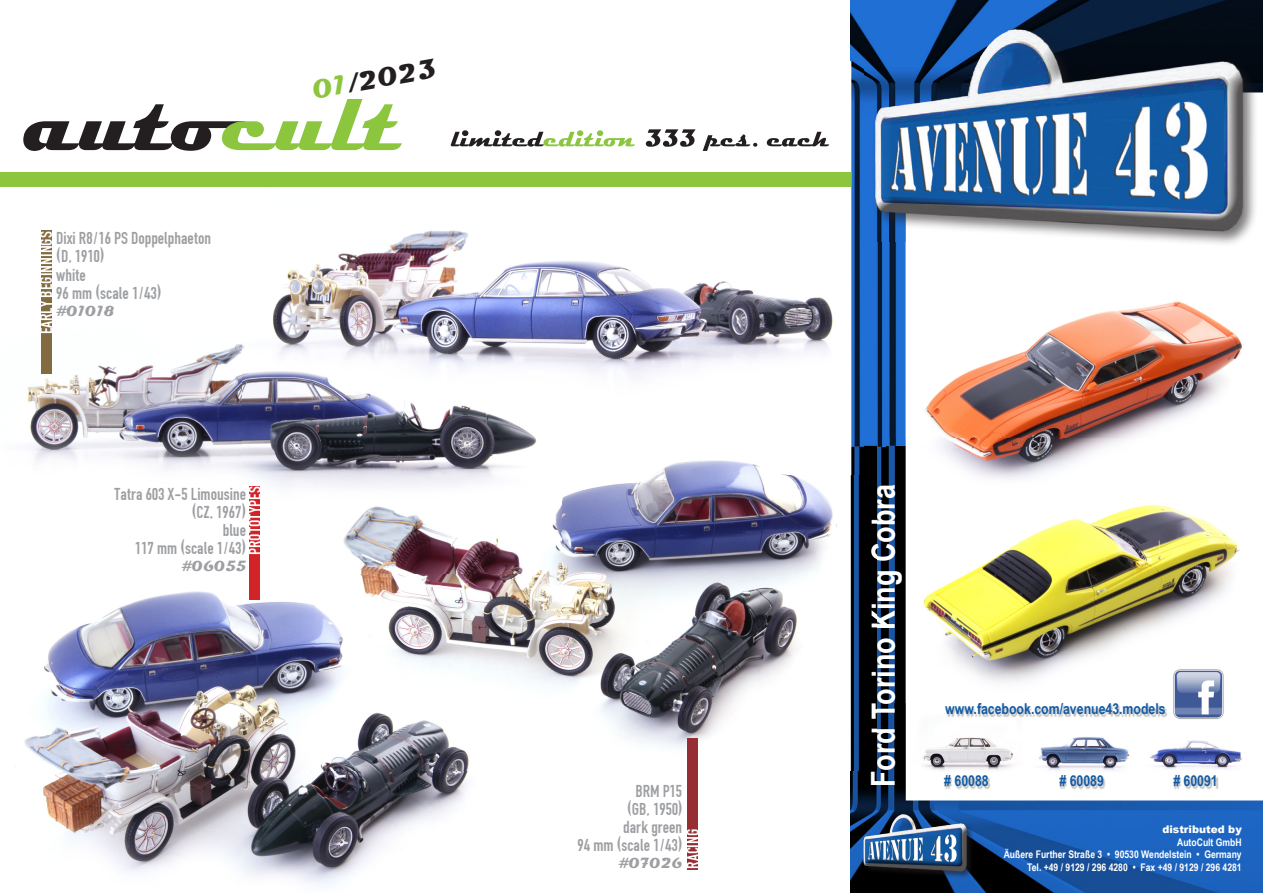
<style>
.page{position:relative;width:1263px;height:893px;background:#fff}
.page>*{position:absolute;margin:0;border:0;box-sizing:border-box;transform-origin:0 0}
.t1{font:700 33px "Arial Narrow";color:#fff}
.t2{font:700 27px "Magneto";color:#231f20}
.t3{font:18px/18px "DIN 1451 Engschrift";color:#9d9fa2;text-align:right}
.t4{font:18px "DIN 1451 Engschrift";color:#fff}
.t5{font:700 15px "Arial Narrow";color:#125aa3}
.t6{font:700 15px "Magneto";color:#9d9fa2}
.t7{font:700 10.5px/12.6px "Arial Narrow";color:#fff;text-align:right}
.t8{font:900 10.5px "Arial";color:#fff}
.s1{color:#8cc63f}
</style>
<div class="page">
<img style="left:850px;top:0;width:413px;height:893px">
<svg style="left:906px;top:92px;width:357px;height:708px"></svg>
<img style="left:877px;top:243px;width:386px;height:272px">
<img style="left:886px;top:439px;width:377px;height:263px">
<img style="left:913px;top:710px;width:110px;height:73px">
<img style="left:1031px;top:718px;width:106px;height:65px">
<img style="left:1140px;top:708px;width:111px;height:74px">
<img style="left:945px;top:776px;width:46px;height:14px">
<img style="left:1174px;top:776px;width:44px;height:14px">
<img style="left:1060px;top:776px;width:46px;height:14px">
<img style="left:863px;top:814px;width:111px;height:65px">
<img style="left:946px;top:704px;width:221px;height:14px">
<img style="left:1173px;top:668px;width:52px;height:52px">
<img style="left:871px;top:23px;width:387px;height:227px">
<img style="left:15px;top:573px;width:453px;height:313px">
<img style="left:315px;top:397px;width:562px;height:374px">
<img style="left:27px;top:230px;width:534px;height:343px">
<img style="left:243px;top:61px;width:620px;height:414px">
<svg style="left:23px;top:99px;width:379px;height:52px"></svg>
<div style="left:0;top:172px;width:850px;height:15px;background:#8cc63f"></div>
<div style="left:688px;top:738px;width:10px;height:132px;background:#962e33"></div>
<div style="left:41px;top:231px;width:10px;height:143px;background:#826b3f"></div>
<div style="left:250px;top:486px;width:10px;height:113px;background:#d22329"></div>
<svg style="left:646px;top:129px;width:183px;height:22px"></svg>
<svg style="left:451px;top:130px;width:184px;height:17px"></svg>
<p class="t4" style="left:36px;top:334px;width:105px;rotate:-90deg">EARLY BEGINNINGS</p>
<p class="t3" style="left:56px;top:229px;width:156px;text-align:left">Dixi R8/16 PS Doppelphaeton (D, 1910)<br>white<br>96 mm (scale 1/43)</p>
<p class="t6" style="left:56px;top:304px;width:59px">#01018</p>
<h2 class="t2" style="left:310px;top:78px;width:126px;rotate:-10deg"><span class="s1">01</span>/2023</h2>
<p class="t4" style="left:244px;top:555px;width:70px;rotate:-90deg">PROTOTYPES</p>
<p class="t3" style="left:114px;top:484px;width:133px">Tatra 603 X-5 Limousine (CZ, 1967)<br>blue<br>117 mm (scale 1/43)</p>
<p class="t6" style="left:181px;top:559px;width:66px">#06055</p>
<h1 class="t1" style="left:871px;top:787px;width:305px;rotate:-90deg">Ford Torino King Cobra</h1>
<p class="t5" style="left:945px;top:703px;width:222px">www.facebook.com/avenue43.models</p>
<p class="t5" style="left:944px;top:775px;width:46px"># 60088</p>
<p class="t5" style="left:1059px;top:775px;width:46px"># 60089</p>
<p class="t5" style="left:1173px;top:775px;width:46px"># 60091</p>
<p class="t3" style="left:577px;top:782px;width:106px">BRM P15<br>(GB, 1950)<br>dark green<br>94 mm (scale 1/43)</p>
<p class="t6" style="left:618px;top:856px;width:65px">#07026</p>
<p class="t4" style="left:682px;top:869px;width:41px;rotate:-90deg">RACING</p>
<p class="t8" style="left:1162px;top:825px;width:81px">distributed by</p>
<p class="t7" style="left:1004px;top:836px;width:239px">AutoCult GmbH<br>Äußere Further Straße 3 • 90530 Wendelstein • Germany<br>Tel. +49 / 9129 / 296 4280 • Fax +49 / 9129 / 296 4281</p>
</div>
